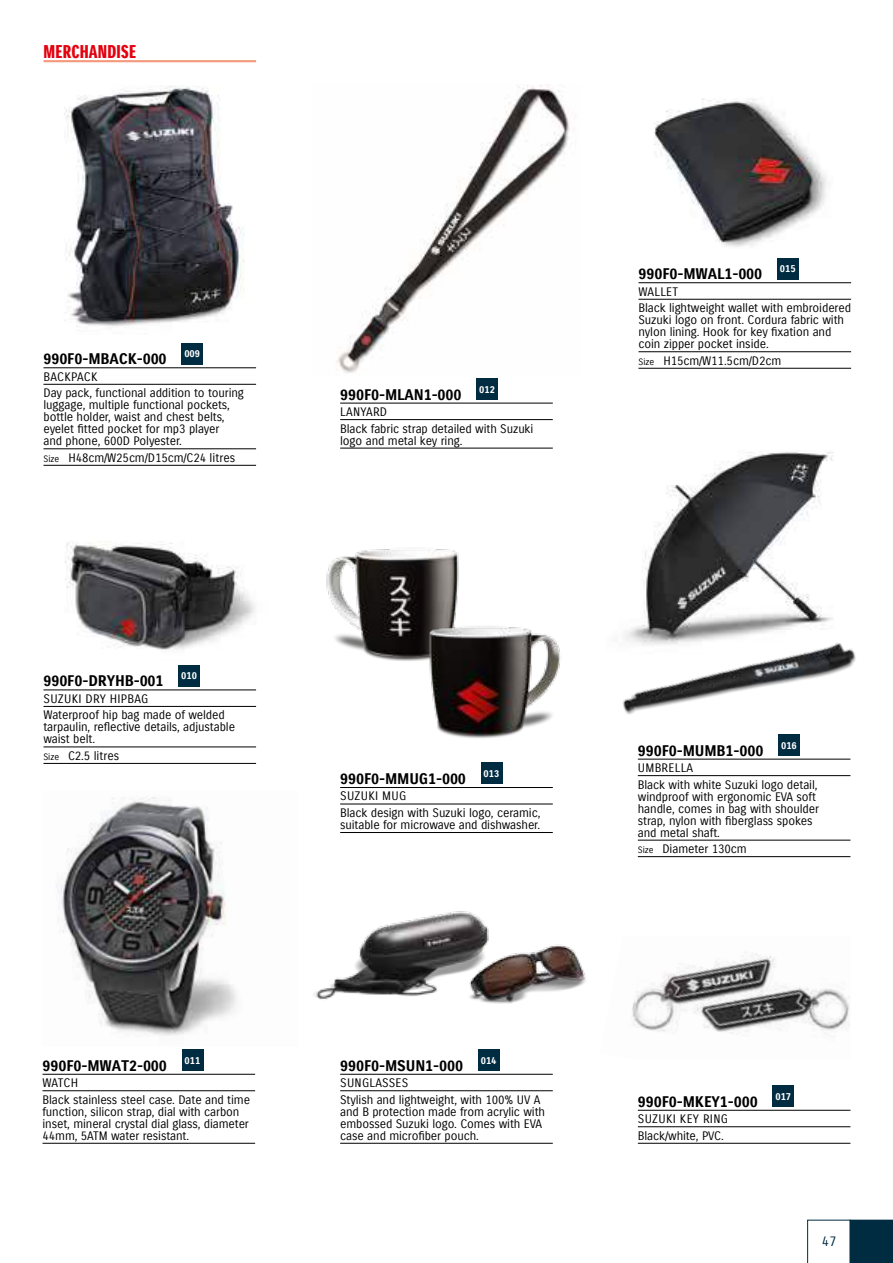
<style>
.page{position:relative;width:893px;height:1263px;background:#fff}
.page>*{position:absolute;margin:0;border:0;box-sizing:border-box;transform-origin:0 0}
.t1{font:18px "Suzuki PRO Headline";color:#e3000f}
.t2{font:15px "Suzuki PRO Bold";letter-spacing:-.01em;color:#000}
.t3{font:13.5px "Suzuki PRO Regular";color:#002c42}
.t4{font:12px/12px "Suzuki PRO Regular";letter-spacing:-.01em;color:#000}
.t5{font:9.75px "Suzuki PRO Bold";color:#fff}
.s1{font-size:9px}
</style>
<div class="page">
<img style="left:314px;top:911px;width:272px;height:93px">
<hr style="left:340px;top:1074px;width:213px;height:1px;background:#000">
<hr style="left:340px;top:1090px;width:213px;height:1px;background:#000">
<hr style="left:340px;top:1143px;width:213px;height:1px;background:#000">
<div style="left:478px;top:1049px;width:21px;height:22px;background:#002c42"></div>
<img style="left:654px;top:98px;width:173px;height:149px">
<hr style="left:638px;top:282px;width:213px;height:1px;background:#000">
<hr style="left:638px;top:299px;width:213px;height:1px;background:#000">
<hr style="left:638px;top:351px;width:213px;height:1px;background:#000">
<hr style="left:638px;top:368px;width:213px;height:1px;background:#000">
<div style="left:777px;top:258px;width:21px;height:21px;background:#002c42"></div>
<img style="left:64px;top:85px;width:181px;height:242px">
<hr style="left:43px;top:367px;width:213px;height:1px;background:#000">
<hr style="left:43px;top:384px;width:213px;height:1px;background:#000">
<hr style="left:43px;top:448px;width:213px;height:1px;background:#000">
<hr style="left:43px;top:465px;width:213px;height:1px;background:#000">
<div style="left:182px;top:343px;width:21px;height:21px;background:#002c42"></div>
<img style="left:632px;top:953px;width:218px;height:81px">
<hr style="left:638px;top:1110px;width:212px;height:1px;background:#000">
<hr style="left:638px;top:1126px;width:212px;height:1px;background:#000">
<hr style="left:638px;top:1143px;width:212px;height:1px;background:#000">
<div style="left:773px;top:1085px;width:21px;height:22px;background:#002c42"></div>
<img style="left:326px;top:549px;width:133px;height:112px">
<img style="left:416px;top:616px;width:144px;height:122px">
<hr style="left:340px;top:787px;width:213px;height:1px;background:#000">
<hr style="left:340px;top:804px;width:213px;height:1px;background:#000">
<hr style="left:340px;top:832px;width:213px;height:1px;background:#000">
<div style="left:481px;top:763px;width:21px;height:21px;background:#002c42"></div>
<img style="left:336px;top:84px;width:239px;height:289px">
<hr style="left:340px;top:403px;width:213px;height:1px;background:#000">
<hr style="left:340px;top:419px;width:213px;height:1px;background:#000">
<hr style="left:340px;top:448px;width:213px;height:1px;background:#000">
<div style="left:476px;top:378px;width:22px;height:21px;background:#002c42"></div>
<img style="left:645px;top:452px;width:188px;height:144px">
<img style="left:622px;top:596px;width:234px;height:164px">
<hr style="left:638px;top:759px;width:212px;height:1px;background:#000">
<hr style="left:638px;top:775px;width:212px;height:1px;background:#000">
<hr style="left:638px;top:840px;width:212px;height:1px;background:#000">
<hr style="left:638px;top:856px;width:212px;height:1px;background:#000">
<div style="left:778px;top:734px;width:22px;height:21px;background:#002c42"></div>
<hr style="left:43px;top:60px;width:213px;height:2px;background:#f3987a">
<img style="left:65px;top:541px;width:190px;height:109px">
<hr style="left:43px;top:690px;width:213px;height:1px;background:#000">
<hr style="left:43px;top:706px;width:213px;height:1px;background:#000">
<hr style="left:43px;top:747px;width:213px;height:1px;background:#000">
<hr style="left:43px;top:763px;width:213px;height:1px;background:#000">
<div style="left:179px;top:665px;width:21px;height:21px;background:#002c42"></div>
<img style="left:56px;top:797px;width:181px;height:239px">
<hr style="left:43px;top:1074px;width:212px;height:1px;background:#000">
<hr style="left:43px;top:1090px;width:212px;height:1px;background:#000">
<hr style="left:43px;top:1143px;width:212px;height:1px;background:#000">
<div style="left:182px;top:1049px;width:21px;height:22px;background:#002c42"></div>
<svg style="left:807px;top:1220px;width:86px;height:43px"></svg>
<h1 class="t1" style="left:44px;top:41px;width:21px">MERCHANDISE</h1>
<p class="t2" style="left:638px;top:265px;width:125px">990F0-MWAL1-000</p>
<p class="t5" style="left:780px;top:263px;width:17px">015</p>
<p class="t4" style="left:638px;top:283px;width:214px;line-height:16.5px">wallet<br>Black lightweight wallet with embroidered</p>
<p class="t4" style="left:638px;top:314px;width:207px">Suzuki logo on front. Cordura fabric with nylon lining. Hook for key fixation and coin zipper pocket inside.</p>
<p class="t5" style="left:184px;top:348px;width:17px">009</p>
<p class="t4" style="left:43px;top:368px;width:202px;line-height:16.5px">Backpack<br>Day pack, functional addition to touring</p>
<p class="t4" style="left:43px;top:399px;width:188px">luggage, multiple functional pockets, bottle holder, waist and chest belts, eyelet fitted pocket for mp3 player and phone, 600D Polyester.</p>
<p class="t4" style="left:43px;top:452px;width:193px"><span class="s1">Size</span> H48cm/W25cm/D15cm/C24 litres</p>
<p class="t2" style="left:43px;top:350px;width:125px">990F0-MBACK-000</p>
<p class="t4" style="left:638px;top:355px;width:144px"><span class="s1">Size</span> H15cm/W11.5cm/D2cm</p>
<p class="t2" style="left:340px;top:385px;width:123px">990F0-MLAN1-000</p>
<p class="t5" style="left:479px;top:383px;width:17px">012</p>
<p class="t4" style="left:340px;top:404px;width:195px;line-height:16.5px">Lanyard<br>Black fabric strap detailed with Suzuki</p>
<p class="t4" style="left:340px;top:434px;width:124px">logo and metal key ring.</p>
<p class="t2" style="left:43px;top:672px;width:122px">990F0-DRYHB-001</p>
<p class="t5" style="left:181px;top:670px;width:17px">010</p>
<p class="t4" style="left:44px;top:693px;width:14px">Suzuki</p>
<p class="t4" style="left:43px;top:690px;width:183px;line-height:16.5px;text-indent:42px">Dry hipBag<br>Waterproof hip bag made of welded</p>
<p class="t4" style="left:43px;top:721px;width:193px">tarpaulin, reflective details, adjustable waist belt.</p>
<p class="t4" style="left:43px;top:750px;width:77px"><span class="s1">Size</span> C2.5 litres</p>
<p class="t2" style="left:43px;top:1056px;width:126px">990F0-MWAT2-000</p>
<p class="t5" style="left:185px;top:1054px;width:17px">011</p>
<p class="t4" style="left:43px;top:1075px;width:209px;line-height:16.5px">watch<br>Black stainless steel case. Date and time</p>
<p class="t4" style="left:43px;top:1105px;width:208px">function, silicon strap, dial with carbon inset, mineral crystal dial glass, diameter<br>44mm, 5ATM water resistant.</p>
<p class="t2" style="left:340px;top:769px;width:127px">990F0-MMUG1-000</p>
<p class="t5" style="left:484px;top:768px;width:17px">013</p>
<p class="t4" style="left:340px;top:790px;width:8px">suzuki</p>
<p class="t4" style="left:340px;top:788px;width:202px;line-height:16.5px;text-indent:42px">mug<br>Black design with Suzuki logo, ceramic,</p>
<p class="t4" style="left:340px;top:819px;width:202px">suitable for microwave and dishwasher.</p>
<p class="t2" style="left:340px;top:1056px;width:124px">990F0-MSUN1-000</p>
<p class="t5" style="left:481px;top:1054px;width:17px">014</p>
<p class="t4" style="left:340px;top:1075px;width:202px;line-height:16.5px">Sunglasses<br>Stylish and lightweight, with 100% UV A</p>
<p class="t4" style="left:340px;top:1105px;width:206px">and B protection made from acrylic with embossed Suzuki logo. Comes with EVA case and microfiber pouch.</p>
<p class="t2" style="left:638px;top:741px;width:127px">990F0-MUMB1-000</p>
<p class="t5" style="left:781px;top:739px;width:17px">016</p>
<p class="t4" style="left:638px;top:760px;width:181px;line-height:16.5px">Umbrella<br>Black with white Suzuki logo detail,</p>
<p class="t4" style="left:638px;top:790px;width:183px">windproof with ergonomic EVA soft handle, comes in bag with shoulder strap, nylon with fiberglass spokes and metal shaft.</p>
<p class="t4" style="left:638px;top:843px;width:110px"><span class="s1">Size</span> Diameter 130cm</p>
<p class="t2" style="left:638px;top:1092px;width:121px">990F0-MKEY1-000</p>
<p class="t5" style="left:775px;top:1090px;width:17px">017</p>
<p class="t4" style="left:638px;top:1113px;width:14px">Suzuki</p>
<p class="t4" style="left:680px;top:1113px;width:7px">key</p>
<p class="t4" style="left:638px;top:1111px;width:88px;line-height:16.5px;text-indent:65px">ring<br>Black/white, PVC.</p>
<p class="t3" style="left:822px;top:1233px;width:16px">47</p>
</div>
